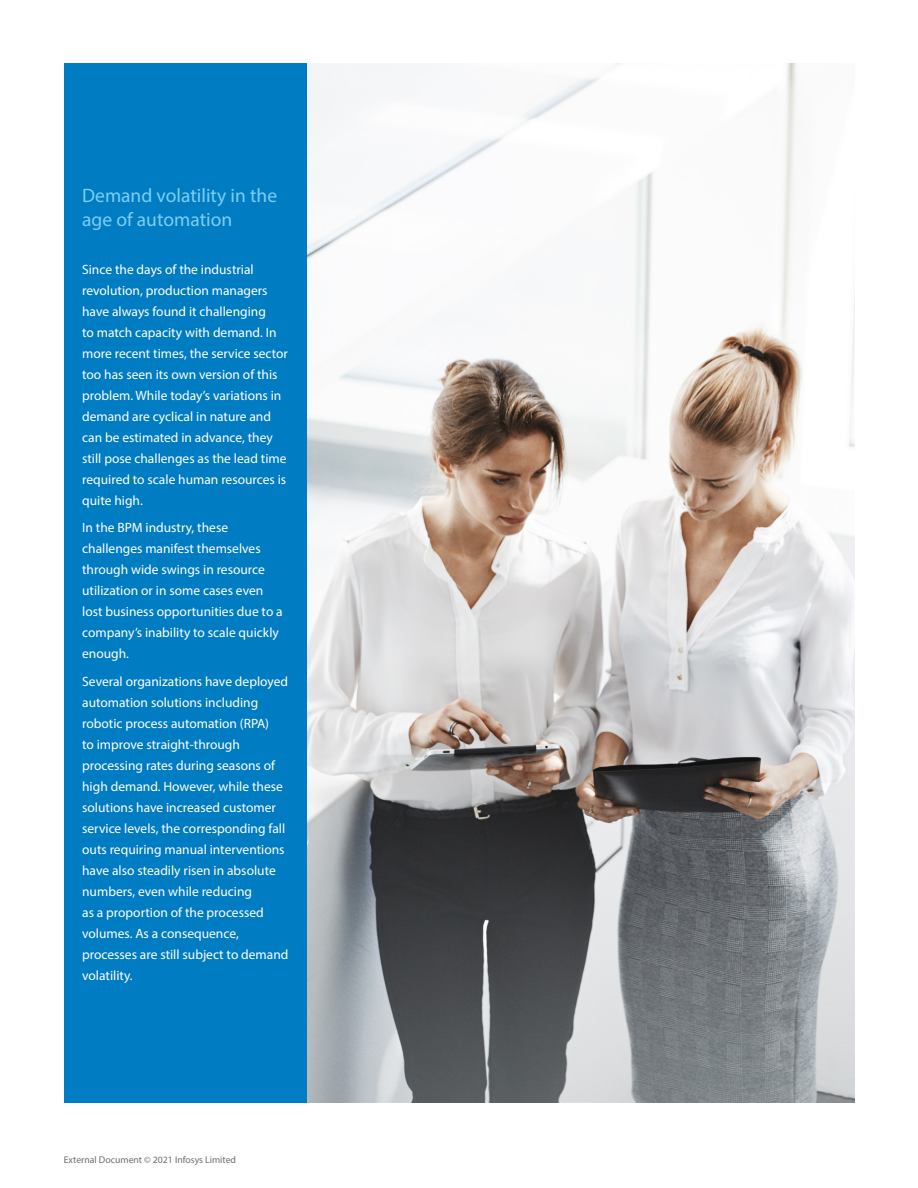
<style>
.page{position:relative;width:918px;height:1188px;background:#fff}
.page>*{position:absolute;margin:0;border:0;box-sizing:border-box;transform-origin:0 0}
.t1{font:19.5px/24px "Myriad Pro";color:#7dcef1}
.t2{font:13.5px/21px "Myriad Pro";color:#fff}
.t3{font:9.75px "Myriad Pro";color:#6d6e71}
</style>
<div class="page">
<div style="left:64px;top:64px;width:243px;height:1039px;background:#007cc3"></div>
<img style="left:307px;top:64px;width:547px;height:1039px">
<h1 class="t1" style="left:82px;top:183px;width:196px">Demand volatility in the age of automation</h1>
<p class="t2" style="left:82px;top:258px;width:207px">Since the days of the industrial revolution, production managers have always found it challenging<br>to match capacity with demand. In more recent times, the service sector too has seen its own version of this problem. While today’s variations in demand are cyclical in nature and can be estimated in advance, they still pose challenges as the lead time required to scale human resources is quite high.</p>
<p class="t2" style="left:82px;top:517px;width:202px">In the BPM industry, these challenges manifest themselves through wide swings in resource utilization or in some cases even lost business opportunities due to a company’s inability to scale quickly enough.</p>
<p class="t2" style="left:82px;top:670px;width:208px">Several organizations have deployed automation solutions including robotic process automation (RPA)<br>to improve straight-through processing rates during seasons of high demand. However, while these solutions have increased customer service levels, the corresponding fall outs requiring manual interventions have also steadily risen in absolute numbers, even while reducing<br>as a proportion of the processed volumes. As a consequence, processes are still subject to demand volatility.</p>
<p class="t3" style="left:64px;top:1154px;width:174px">External Document © 2021 Infosys Limited</p>
</div>
